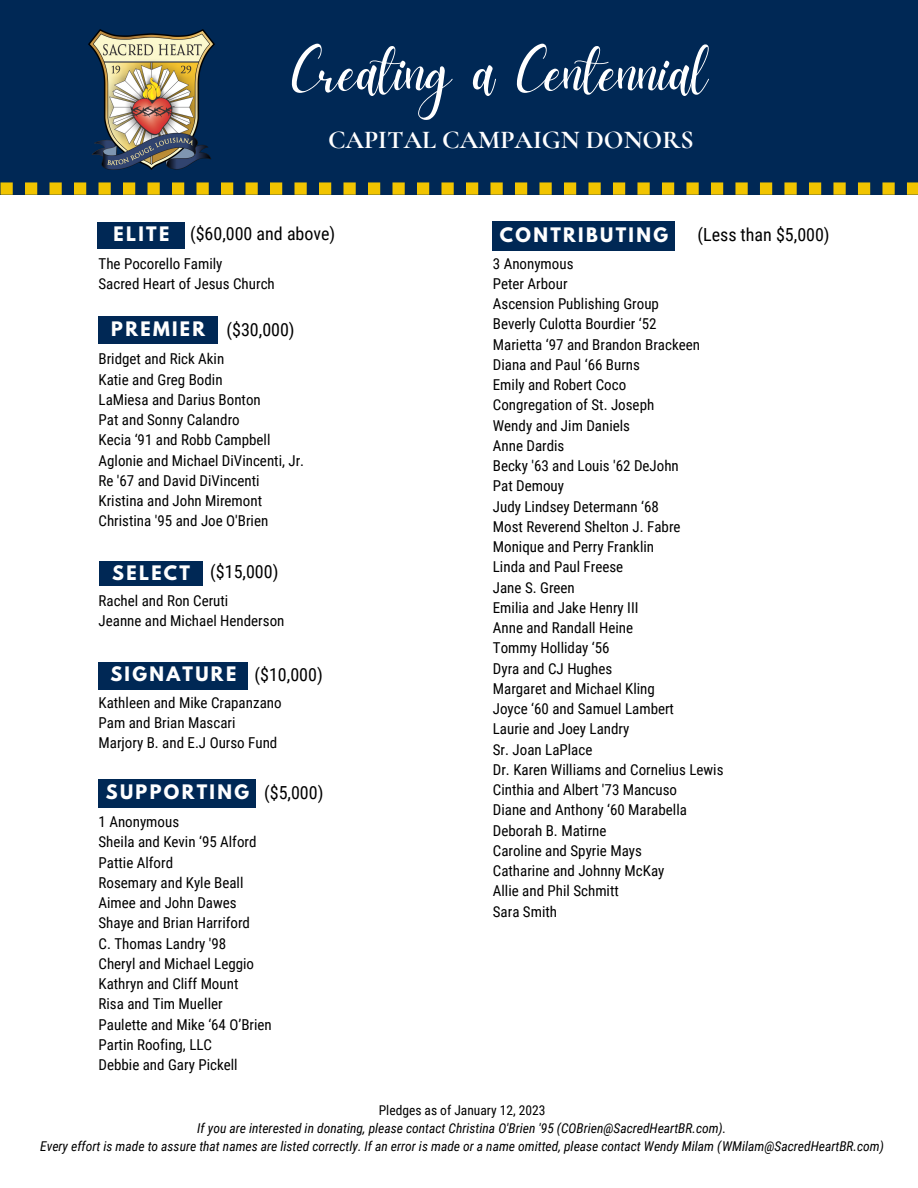
<style>
.page{position:relative;width:918px;height:1188px;background:#002855}
.page>*{position:absolute;margin:0;border:0;box-sizing:border-box;transform-origin:0 0}
.t1{font:61.35px "Daydream";color:#fff}
.t2{font:700 25.8px "Cormorant Garamond";color:#fff}
.t3{font:18px "Roboto Condensed";color:#000}
.t4{font:700 17.7px "League Spartan";letter-spacing:.135em;color:#fff}
.t5{font:15px/20.2px "Roboto Condensed";color:#000}
.t6{font:italic 13.5px/18px "Roboto Condensed";color:#000;text-align:center}
.t7{font:13.5px "Roboto Condensed";color:#000}
</style>
<div class="page">
<div style="left:0;top:195px;width:918px;height:993px;background:#fff"></div>
<img style="left:88px;top:29px;width:126px;height:141px">
<div style="left:97px;top:222px;width:88px;height:27px;background:#002855"></div>
<div style="left:99px;top:316px;width:119px;height:28px;background:#002855"></div>
<div style="left:99px;top:662px;width:149px;height:28px;background:#002855"></div>
<div style="left:100px;top:561px;width:103px;height:24px;background:#002855"></div>
<svg style="left:0;top:182px;width:429px;height:13px"></svg>
<svg style="left:441px;top:182px;width:477px;height:13px"></svg>
<div style="left:493px;top:222px;width:182px;height:29px;background:#002855"></div>
<div style="left:99px;top:779px;width:157px;height:29px;background:#002855"></div>
<h1 class="t1" style="left:292px;top:36px;width:418px">Creating a Centennial</h1>
<h2 class="t2" style="left:328px;top:124px;width:367px">CAPITAL CAMPAIGN DONORS</h2>
<p class="t4" style="left:114px;top:225px;width:57px">ELITE</p>
<p class="t3" style="left:190px;top:223px;width:147px">($60,000 and above)</p>
<p class="t5" style="left:99px;top:253px;width:178px">The Pocorello Family<br>Sacred Heart of Jesus Church</p>
<p class="t4" style="left:111px;top:320px;width:95px">PREMIER</p>
<p class="t3" style="left:227px;top:319px;width:70px">($30,000)</p>
<p class="t5" style="left:99px;top:349px;width:207px">Bridget and Rick Akin<br>Katie and Greg Bodin<br>LaMiesa and Darius Bonton<br>Pat and Sonny Calandro<br>Kecia ‘91 and Robb Campbell<br>Aglonie and Michael DiVincenti, Jr.<br>Re '67 and David DiVincenti<br>Kristina and John Miremont<br>Christina '95 and Joe O'Brien</p>
<p class="t3" style="left:210px;top:561px;width:70px">($15,000)</p>
<p class="t5" style="left:99px;top:591px;width:187px">Rachel and Ron Ceruti<br>Jeanne and Michael Henderson</p>
<p class="t4" style="left:112px;top:564px;width:80px">SELECT</p>
<p class="t4" style="left:110px;top:665px;width:127px">SIGNATURE</p>
<p class="t3" style="left:255px;top:665px;width:70px">($10,000)</p>
<p class="t5" style="left:99px;top:692px;width:185px">Kathleen and Mike Crapanzano<br>Pam and Brian Mascari<br>Marjory B. and E.J Ourso Fund</p>
<p class="t4" style="left:106px;top:783px;width:145px">SUPPORTING</p>
<p class="t5" style="left:99px;top:812px;width:175px">1 Anonymous<br>Sheila and Kevin ‘95 Alford<br>Pattie Alford<br>Rosemary and Kyle Beall<br>Aimee and John Dawes<br>Shaye and Brian Harriford<br>C. Thomas Landry '98<br>Cheryl and Michael Leggio<br>Kathryn and Cliff Mount<br>Risa and Tim Mueller<br>Paulette and Mike ‘64 O’Brien<br>Partin Roofing, LLC<br>Debbie and Gary Pickell</p>
<p class="t3" style="left:264px;top:782px;width:61px">($5,000)</p>
<p class="t4" style="left:500px;top:226px;width:170px">CONTRIBUTING</p>
<p class="t3" style="left:698px;top:224px;width:134px">(Less than $5,000)</p>
<p class="t5" style="left:493px;top:253px;width:232px">3 Anonymous<br>Peter Arbour<br>Ascension Publishing Group<br>Beverly Culotta Bourdier ‘52<br>Marietta ‘97 and Brandon Brackeen<br>Diana and Paul ‘66 Burns<br>Emily and Robert Coco<br>Congregation of St. Joseph<br>Wendy and Jim Daniels<br>Anne Dardis<br>Becky '63 and Louis '62 DeJohn<br>Pat Demouy<br>Judy Lindsey Determann ‘68<br>Most Reverend Shelton J. Fabre<br>Monique and Perry Franklin<br>Linda and Paul Freese<br>Jane S. Green<br>Emilia and Jake Henry III<br>Anne and Randall Heine<br>Tommy Holliday ‘56<br>Dyra and CJ Hughes<br>Margaret and Michael Kling<br>Joyce ‘60 and Samuel Lambert<br>Laurie and Joey Landry<br>Sr. Joan LaPlace<br>Dr. Karen Williams and Cornelius Lewis<br>Cinthia and Albert '73 Mancuso<br>Diane and Anthony ‘60 Marabella<br>Deborah B. Matirne<br>Caroline and Spyrie Mays<br>Catharine and Johnny McKay<br>Allie and Phil Schmitt<br>Sara Smith</p>
<p class="t7" style="left:379px;top:1103px;width:168px">Pledges as of January 12, 2023</p>
<p class="t6" style="left:40px;top:1119px;width:845px">If you are interested in donating, please contact Christina O'Brien '95 (COBrien@SacredHeartBR.com).<br>Every effort is made to assure that names are listed correctly. If an error is made or a name omitted, please contact Wendy Milam (WMilam@SacredHeartBR.com)</p>
</div>
